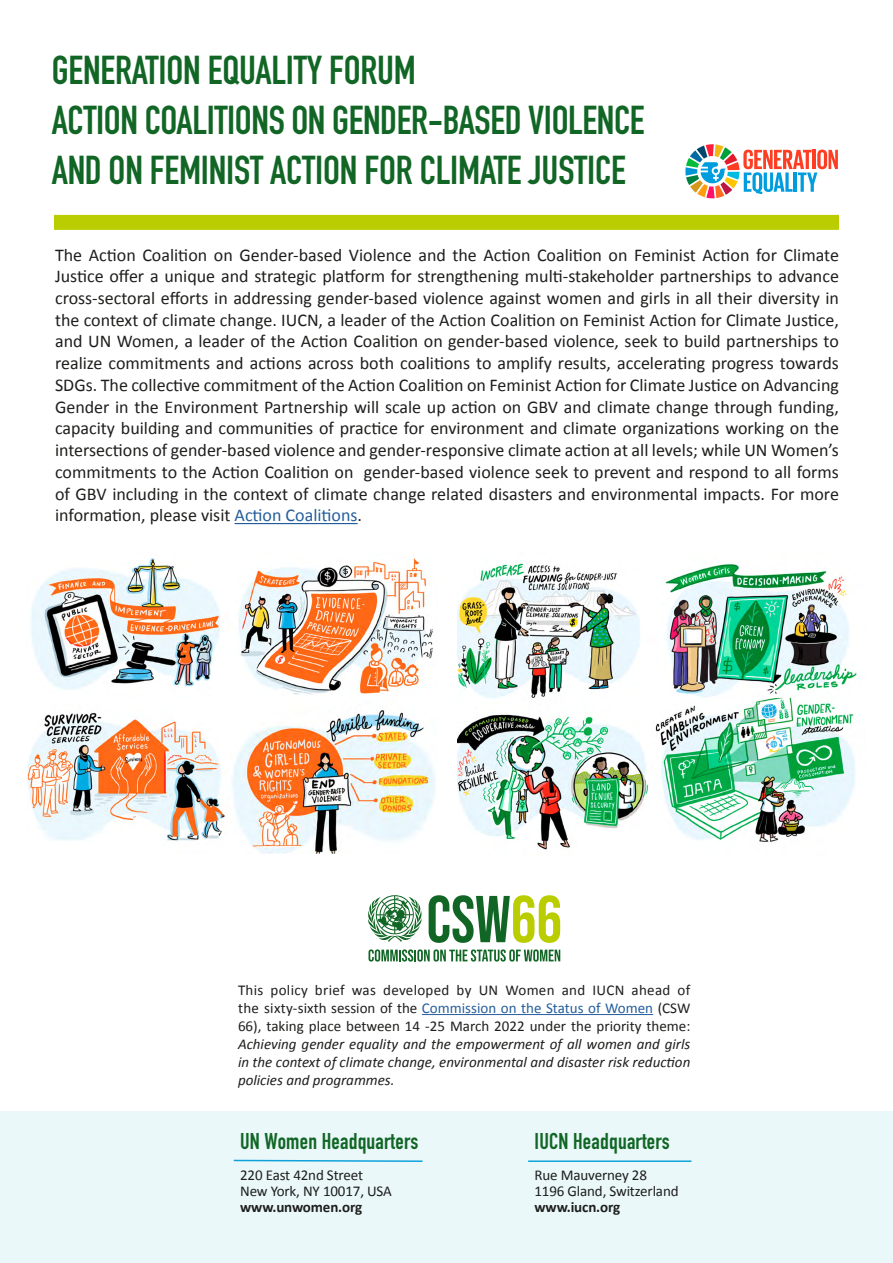
<style>
.page{position:relative;width:893px;height:1263px;background:#fff}
.page>*{position:absolute;margin:0;border:0;box-sizing:border-box;transform-origin:0 0}
.t1{font:700 39.75px/49.8px "DIN Condensed";letter-spacing:-.005em;color:#116625}
.t2{font:700 22.5px "DIN Condensed";letter-spacing:.01em;color:#116625}
.t3{font:18px/21.8px "Calibri";color:#1e1e1d;text-align:justify}
.t4{font:15px/18px "Calibri";letter-spacing:-.01em;color:#1e1e1d}
.t5{font:italic 15px/18px "Calibri";color:#1e1e1d;text-align:justify}
.t6{font:700 15px "Calibri";letter-spacing:-.01em;color:#1e1e1d}
.s1{color:#245d9c}
</style>
<div class="page">
<div style="left:0;top:1111px;width:893px;height:152px;background:#eaf8fa"></div>
<div style="left:54px;top:215px;width:785px;height:15px;background:#bacd00"></div>
<hr style="left:235px;top:523px;width:123px;height:1px;background:#245d9c">
<hr style="left:422px;top:1014px;width:231px;height:1px;background:#245d9c">
<img style="left:28px;top:558px;width:407px;height:295px">
<img style="left:457px;top:563px;width:400px;height:288px">
<svg style="left:233px;top:1159px;width:190px;height:3px"></svg>
<hr style="left:528px;top:1160px;width:163px;height:2px;background:#0fa2da">
<svg style="left:685px;top:144px;width:153px;height:54px"></svg>
<svg style="left:368px;top:949px;width:192px;height:12px"></svg>
<svg style="left:429px;top:895px;width:131px;height:48px"></svg>
<svg style="left:368px;top:895px;width:54px;height:47px"></svg>
<h1 class="t1" style="left:52px;top:45px;width:594px">GENERATION EQUALITY FORUM<br>ACTION COALITIONS ON GENDER-BASED VIOLENCE<br>AND ON FEMINIST ACTION FOR CLIMATE JUSTICE</h1>
<p class="t3" style="left:55px;top:243px;width:785px">The Action Coalition on Gender-based Violence and the Action Coalition on Feminist Action for Climate Justice offer a unique and strategic platform for strengthening multi-stakeholder partnerships to advance cross-sectoral efforts in addressing gender-based violence against women and girls in all their diversity in the context of climate change. IUCN, a leader of the Action Coalition on Feminist Action for Climate Justice, and UN Women, a leader of the Action Coalition on gender-based violence, seek to build partnerships to realize commitments and actions across both coalitions to amplify results, accelerating progress towards SDGs. The collective commitment of the Action Coalition on Feminist Action for Climate Justice on Advancing Gender in the Environment Partnership will scale up action on GBV and climate change through funding, capacity building and communities of practice for environment and climate organizations working on the intersections of gender-based violence and gender-responsive climate action at all levels; while UN Women’s commitments to the Action Coalition on gender-based violence seek to prevent and respond to all forms of GBV including in the context of climate change related disasters and environmental impacts. For more information, please visit <span class="s1">Action Coalitions</span>.</p>
<p class="t4" style="left:238px;top:980px;width:454px;text-align:justify">This policy brief was developed by UN Women and IUCN ahead of the sixty-sixth session of the <span class="s1">Commission on the Status of Women</span> (CSW 66), taking place between 14 -25 March 2022 under the priority theme:</p>
<p class="t5" style="left:238px;top:1034px;width:454px">Achieving gender equality and the empowerment of all women and girls in the context of climate change, environmental and disaster risk reduction policies and programmes.</p>
<p class="t2" style="left:240px;top:1126px;width:180px">UN Women Headquarters</p>
<p class="t4" style="left:240px;top:1167px;width:153px;line-height:15.8px">220 East 42nd Street<br>New York, NY 10017, USA</p>
<p class="t6" style="left:240px;top:1196px;width:123px">www.unwomen.org</p>
<p class="t2" style="left:534px;top:1126px;width:137px">IUCN Headquarters</p>
<p class="t4" style="left:534px;top:1167px;width:146px;line-height:15.8px">Rue Mauverney 28<br>1196 Gland, Switzerland</p>
<p class="t6" style="left:534px;top:1196px;width:87px">www.iucn.org</p>
</div>
